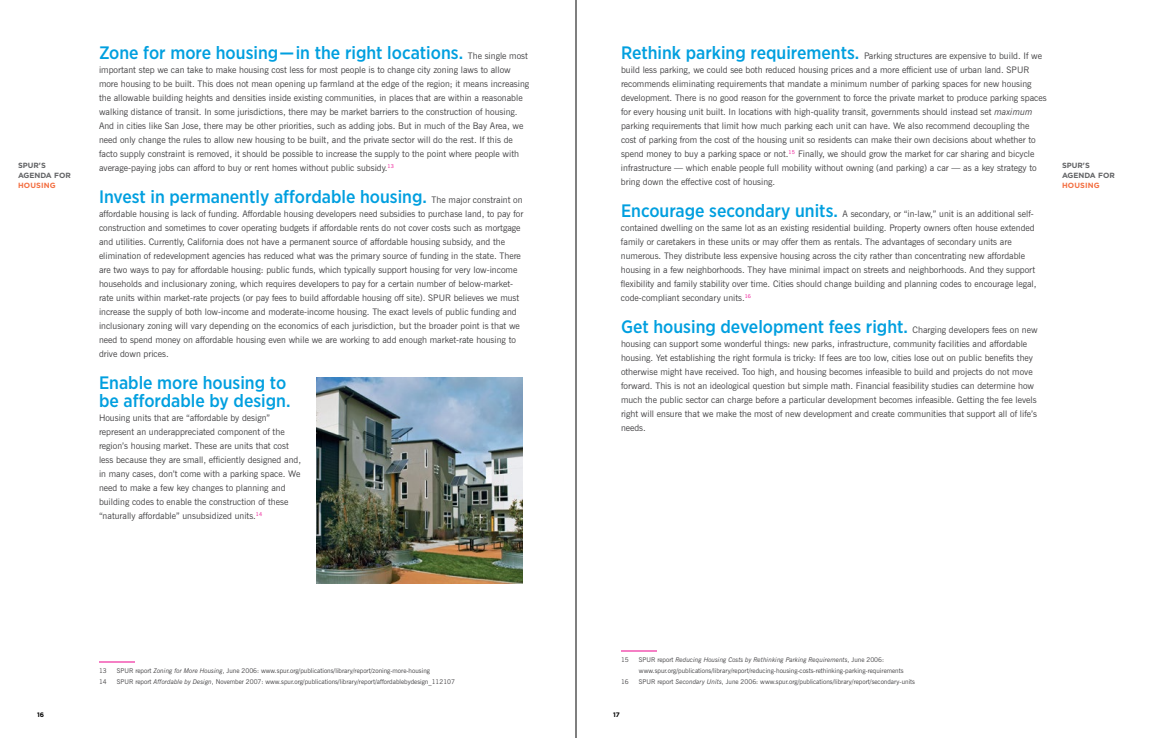
<style>
.page{position:relative;width:1152px;height:738px;background:#fff}
.page>*{position:absolute;margin:0;border:0;box-sizing:border-box;transform-origin:0 0}
.t1{font:500 18px/18px "Gotham Narrow";color:#009fdf}
.t2{font:9px/14px "News Gothic BT";color:#414042}
.t3{font:700 7.5px/10px "Gotham";color:#636466}
.t4{font:700 7.5px "Gotham";letter-spacing:.02em;color:#f37043}
.t5{font:6.5px/11px "News Gothic BT";color:#414042}
.t6{font:700 6.5px "Gotham";color:#000}
.s1{font-family:"News Gothic BT";font-weight:400;font-size:9px;color:#414042}
.s2{font-family:"Gotham Narrow";font-weight:500;font-size:18px;color:#009fdf}
.s3{font-style:italic}
</style>
<div class="page">
<hr style="left:576px;top:0;width:1px;height:738px;background:#000">
<hr style="left:99px;top:662px;width:36px;height:1px;background:#ec008c">
<hr style="left:621px;top:651px;width:36px;height:1px;background:#ec008c">
<img style="left:316px;top:377px;width:207px;height:206px">
<p class="t3" style="left:18px;top:160px;width:54px">SPUR'S<br>AGENDA FOR</p>
<p class="t4" style="left:18px;top:181px;width:39px">HOUSING</p>
<h1 class="t1" style="left:99px;top:44px;width:430px">Zone for more housing—in the right locations. <span class="s1">The single most</span></h1>
<p class="t2" style="left:99px;top:63px;width:432px">important step we can take to make housing cost less for most people is to change city zoning laws to allow more housing to be built. This does not mean opening up farmland at the edge of the region; it means increasing the allowable building heights and densities inside existing communities, in places that are within a reasonable walking distance of transit. In some jurisdictions, there may be market barriers to the construction of housing.<br>And in cities like San Jose, there may be other priorities, such as adding jobs. But in much of the Bay Area, we need only change the rules to allow new housing to be built, and the private sector will do the rest. If this de facto supply constraint is removed, it should be possible to increase the supply to the point where people with average-paying jobs can afford to buy or rent homes without public subsidy.<sup>13</sup><sup>1</sup></p>
<h1 class="t1" style="left:99px;top:188px;width:425px">Invest in permanently affordable housing. <span class="s1">The major constraint on</span></h1>
<p class="t2" style="left:99px;top:207px;width:426px">affordable housing is lack of funding. Affordable housing developers need subsidies to purchase land, to pay for construction and sometimes to cover operating budgets if affordable rents do not cover costs such as mortgage and utilities. Currently, California does not have a permanent source of affordable housing subsidy, and the elimination of redevelopment agencies has reduced what was the primary source of funding in the state. There are two ways to pay for affordable housing: public funds, which typically support housing for very low-income households and inclusionary zoning, which requires developers to pay for a certain number of below-market&shy;rate units within market-rate projects (or pay fees to build affordable housing off site). SPUR believes we must increase the supply of both low-income and moderate-income housing. The exact levels of public funding and inclusionary zoning will vary depending on the economics of each jurisdiction, but the broader point is that we need to spend money on affordable housing even while we are working to add enough market-rate housing to drive down prices.</p>
<h1 class="t1" style="left:99px;top:374px;width:193px">Enable more housing to be affordable by design.</h1>
<p class="t2" style="left:99px;top:411px;width:204px">Housing units that are “affordable by design” represent an underappreciated component of the region’s housing market. These are units that cost less because they are small, efficiently designed and, in many cases, don’t come with a parking space. We need to make a few key changes to planning and building codes to enable the construction of these “naturally affordable” unsubsidized units.<sup>14</sup></p>
<p class="t2" style="left:621px;top:49px;width:427px"><span class="s2">Rethink parking requirements.</span> Parking structures are expensive to build. If we build less parking, we could see both reduced housing prices and a more efficient use of urban land. SPUR recommends eliminating requirements that mandate a minimum number of parking spaces for new housing development. There is no good reason for the government to force the private market to produce parking spaces for every housing unit built. In locations with high-quality transit, governments should instead set <span class="s3">maximum </span>parking requirements that limit how much parking each unit can have. We also recommend decoupling the cost of parking from the cost of the housing unit so residents can make their own decisions about whether to spend money to buy a parking space or not.<sup>15</sup><sup>2</sup>Finally, we should grow the market for car sharing and bicycle infrastructure — which enable people full mobility without owning (and parking) a car — as a key strategy to bring down the effective cost of housing.</p>
<p class="t2" style="left:621px;top:207px;width:417px"><span class="s2">Encourage secondary units.</span> A secondary, or “in-law,” unit is an additional self&shy;contained dwelling on the same lot as an existing residential building. Property owners often house extended family or caretakers in these units or may offer them as rentals. The advantages of secondary units are numerous. They distribute less expensive housing across the city rather than concentrating new affordable housing in a few neighborhoods. They have minimal impact on streets and neighborhoods. And they support flexibility and family stability over time. Cities should change building and planning codes to encourage legal, code-compliant secondary units.<sup>16</sup></p>
<h1 class="t1" style="left:621px;top:318px;width:418px">Get housing development fees right. <span class="s1">Charging developers fees on new</span></h1>
<p class="t2" style="left:621px;top:337px;width:418px">housing can support some wonderful things: new parks, infrastructure, community facilities and affordable housing. Yet establishing the right formula is tricky: If fees are too low, cities lose out on public benefits they otherwise might have received. Too high, and housing becomes infeasible to build and projects do not move forward. This is not an ideological question but simple math. Financial feasibility studies can determine how much the public sector can charge before a particular development becomes infeasible. Getting the fee levels right will ensure that we make the most of new development and create communities that support all of life’s needs.</p>
<p class="t3" style="left:1062px;top:160px;width:54px">SPUR'S<br>AGENDA FOR</p>
<p class="t4" style="left:1062px;top:181px;width:39px">HOUSING</p>
<p class="t5" style="left:99px;top:665px;width:9px">13</p>
<p class="t5" style="left:117px;top:665px;width:315px">SPUR report <span class="s3">Zoning for More Housing</span>, June 2006: www.spur.org/publications/library/report/zoning-more-housing</p>
<p class="t5" style="left:99px;top:676px;width:9px">14</p>
<p class="t5" style="left:117px;top:676px;width:340px">SPUR report <span class="s3">Affordable by Design</span>, November 2007: www.spur.org/publications/library/report/affordablebydesign_112107</p>
<p class="t5" style="left:621px;top:654px;width:9px">15</p>
<p class="t5" style="left:639px;top:654px;width:266px">SPUR report <span class="s3">Reducing Housing Costs by Rethinking Parking Requirements</span>, June 2006: www.spur.org/publications/library/report/reducing-housing-costs-rethinking-parking-requirements</p>
<p class="t5" style="left:621px;top:676px;width:9px">16</p>
<p class="t5" style="left:639px;top:676px;width:278px">SPUR report <span class="s3">Secondary Units</span>, June 2006: www.spur.org/publications/library/report/secondary-units</p>
<p class="t6" style="left:37px;top:711px;width:9px">16</p>
<p class="t6" style="left:613px;top:711px;width:8px">17</p>
</div>
